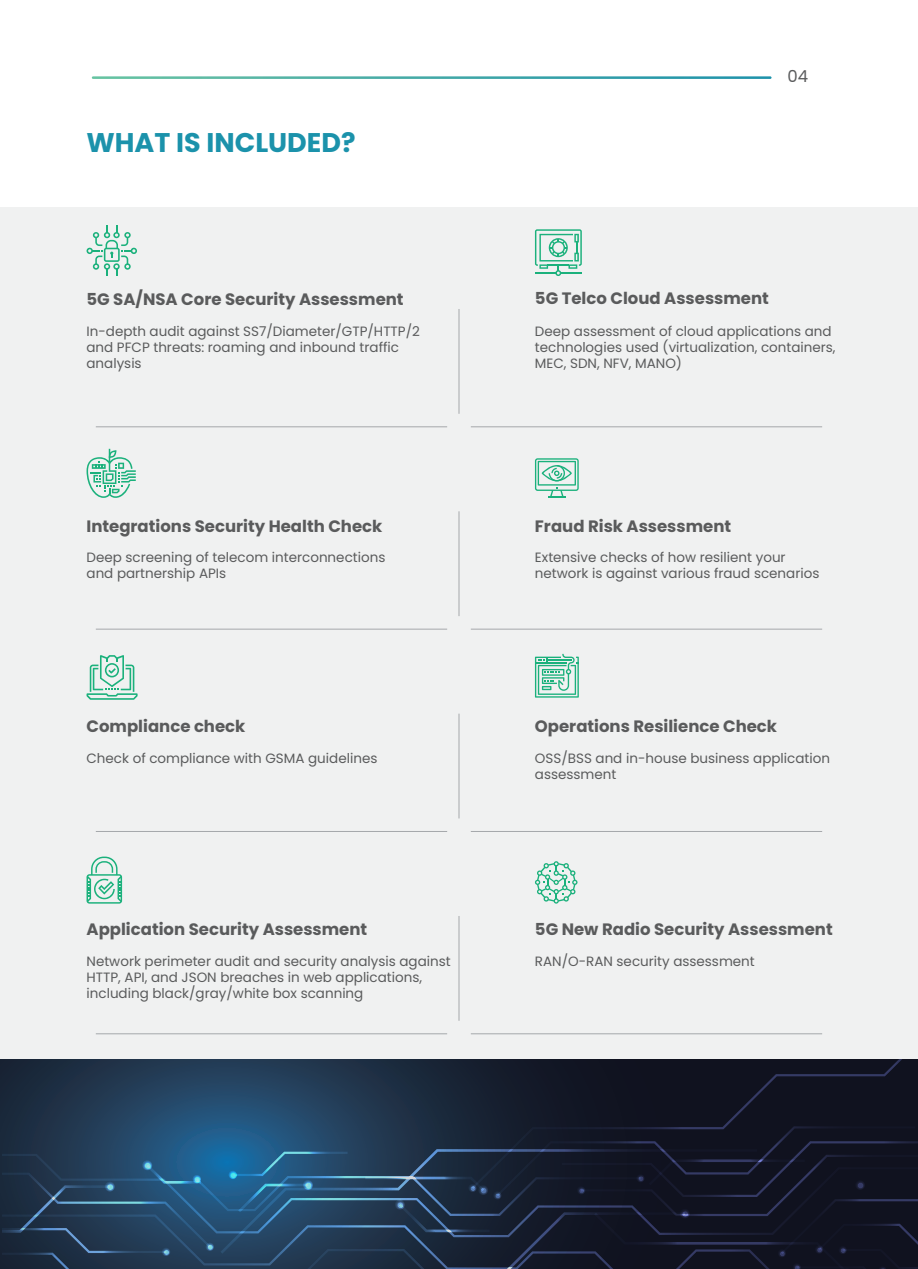
<style>
.page{position:relative;width:918px;height:1269px;background:#fff}
.page>*{position:absolute;margin:0;border:0;box-sizing:border-box;transform-origin:0 0}
.t1{font:700 27px "Poppins";color:#1b92ab}
.t2{font:700 16.5px "Poppins";color:#5a5b5c}
.t3{font:16.5px "Poppins";color:#5a5b5c}
.t4{font:13.5px/16.2px "Poppins";color:#5a5b5c}
</style>
<div class="page">
<div style="left:0;top:207px;width:918px;height:1035px;background:#f0f1f1"></div>
<hr style="left:459px;top:309px;width:1px;height:105px;background:#a5a8ab">
<hr style="left:96px;top:427px;width:351px;height:1px;background:#a5a8ab">
<hr style="left:471px;top:427px;width:351px;height:1px;background:#a5a8ab">
<hr style="left:459px;top:511px;width:1px;height:105px;background:#a5a8ab">
<hr style="left:96px;top:629px;width:351px;height:1px;background:#a5a8ab">
<hr style="left:471px;top:629px;width:351px;height:1px;background:#a5a8ab">
<hr style="left:459px;top:714px;width:1px;height:104px;background:#a5a8ab">
<hr style="left:96px;top:831px;width:351px;height:1px;background:#a5a8ab">
<hr style="left:471px;top:831px;width:351px;height:1px;background:#a5a8ab">
<hr style="left:459px;top:916px;width:1px;height:105px;background:#a5a8ab">
<hr style="left:96px;top:1033px;width:351px;height:1px;background:#a5a8ab">
<hr style="left:471px;top:1033px;width:351px;height:1px;background:#a5a8ab">
<svg style="left:535px;top:229px;width:47px;height:47px"></svg>
<svg style="left:87px;top:449px;width:49px;height:49px"></svg>
<svg style="left:535px;top:458px;width:44px;height:40px"></svg>
<svg style="left:87px;top:655px;width:51px;height:45px"></svg>
<svg style="left:535px;top:654px;width:44px;height:44px"></svg>
<svg style="left:87px;top:856px;width:35px;height:48px"></svg>
<svg style="left:535px;top:861px;width:43px;height:43px"></svg>
<svg style="left:87px;top:226px;width:50px;height:50px"></svg>
<svg style="left:92px;top:76px;width:680px;height:3px;background:#5fb6b3"></svg>
<svg style="left:0;top:1059px;width:472px;height:210px;background:#1f3349"></svg>
<svg style="left:472px;top:1059px;width:446px;height:31px;background:#111423"></svg>
<svg style="left:3px;top:1090px;width:915px;height:179px;background:#1b2e44"></svg>
<h1 class="t1" style="left:86px;top:127px;width:271px">WHAT IS INCLUDED?</h1>
<p class="t2" style="left:86px;top:290px;width:319px">5G SA/NSA Core Security Assessment</p>
<p class="t4" style="left:86px;top:323px;width:335px">In-depth audit against SS7/Diameter/GTP/HTTP/2 and PFCP threats: roaming and inbound traffic analysis</p>
<p class="t2" style="left:87px;top:516px;width:297px">Integrations Security Health Check</p>
<p class="t4" style="left:87px;top:549px;width:300px">Deep screening of telecom interconnections and partnership APIs</p>
<p class="t2" style="left:87px;top:717px;width:160px">Compliance check</p>
<p class="t4" style="left:87px;top:750px;width:292px">Check of compliance with GSMA guidelines</p>
<p class="t2" style="left:87px;top:920px;width:282px">Application Security Assessment</p>
<p class="t4" style="left:87px;top:953px;width:366px">Network perimeter audit and security analysis against<br>HTTP, API, and JSON breaches in web applications, including black/gray/white box scanning</p>
<p class="t3" style="left:787px;top:67px;width:22px">04</p>
<p class="t2" style="left:535px;top:288px;width:235px">5G Telco Cloud Assessment</p>
<p class="t4" style="left:535px;top:323px;width:302px">Deep assessment of cloud applications and technologies used (virtualization, containers,<br>MEC, SDN, NFV, MANO)</p>
<p class="t2" style="left:535px;top:516px;width:198px">Fraud Risk Assessment</p>
<p class="t4" style="left:535px;top:549px;width:286px">Extensive checks of how resilient your network is against various fraud scenarios</p>
<p class="t2" style="left:535px;top:717px;width:244px">Operations Resilience Check</p>
<p class="t4" style="left:535px;top:750px;width:297px">OSS/BSS and in-house business application assessment</p>
<p class="t2" style="left:535px;top:920px;width:299px">5G New Radio Security Assessment</p>
<p class="t4" style="left:535px;top:953px;width:221px">RAN/O-RAN security assessment</p>
</div>
